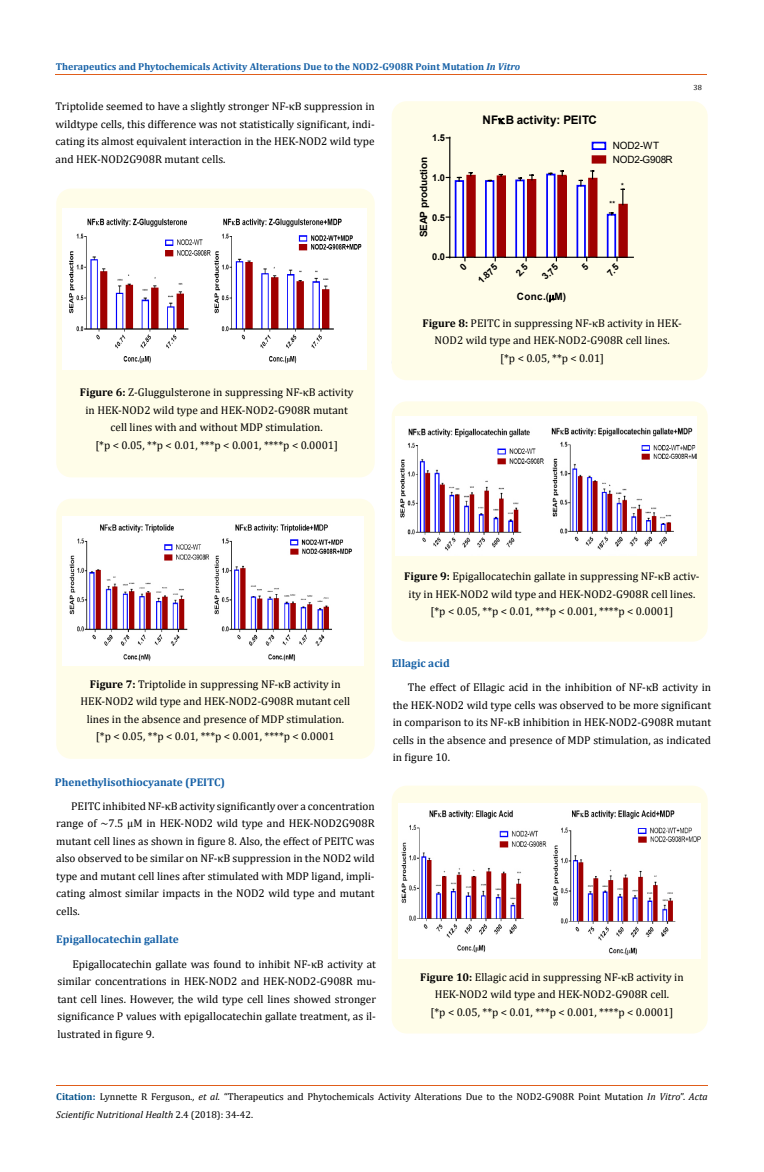
<style>
.page{position:relative;width:764px;height:1172px;background:#fff}
.page>*{position:absolute;margin:0;border:0;box-sizing:border-box;transform-origin:0 0}
.t1{font:700 11.88px "Arial";letter-spacing:-.005em;color:#000}
.t2{font:11.25px/17.5px "Cambria";color:#000;text-align:center}
.t3{font:700 11.25px "Cambria";color:#1560a6}
.t4{font:10px/17.5px "Cambria";color:#000}
.t5{font:700 10px "Cambria";color:#1560a6}
.t6{font:10px/13.6px "Arial";letter-spacing:-.015em;color:#000}
.t7{font:700 10px "Arial";color:#000}
.t8{font:700 9.88px "Arial";letter-spacing:-.025em;color:#000}
.t9{font:700 9.5px "Arial";color:#000}
.t10{font:700 9.38px "Arial";color:#000}
.t11{font:7.5px "Cambria";color:#000}
.t12{font:700 7.12px "Arial";color:#000}
.s1{font-style:italic}
.s2{font-weight:700}
.s3{font-weight:700;color:#035089}
</style>
<div class="page">
<hr style="left:56px;top:75px;width:651px;height:1px;background:#e05d1a">
<div style="left:56px;top:498px;width:319px;height:260px;background:#fffde9;border-radius:15px"></div>
<div style="left:56px;top:188px;width:319px;height:289px;background:#fffde9;border-radius:15px"></div>
<img style="left:62px;top:209px;width:304px;height:160px">
<img style="left:62px;top:516px;width:302px;height:149px">
<div style="left:392px;top:101px;width:315px;height:279px;background:#fffde9;border-radius:15px"></div>
<hr style="left:449px;top:257px;width:184px;height:1px;background:#000">
<svg style="left:485px;top:173px;width:21px;height:88px;background:#ac6a8c"></svg>
<svg style="left:546px;top:170px;width:20px;height:91px;background:#a96a91"></svg>
<hr style="left:449px;top:137px;width:1px;height:121px;background:#000">
<div style="left:592px;top:143px;width:13px;height:6px;background:#fff"></div>
<div style="left:591px;top:142px;width:15px;height:8px;border:2px solid #00f"></div>
<div style="left:592px;top:157px;width:13px;height:6px;background:#a00000"></div>
<div style="left:591px;top:155px;width:15px;height:8px;border:2px solid #a00000"></div>
<div style="left:392px;top:401px;width:315px;height:240px;background:#fffde9;border-radius:15px"></div>
<img style="left:395px;top:417px;width:301px;height:138px">
<div style="left:392px;top:785px;width:315px;height:248px;background:#fffde9;border-radius:15px"></div>
<img style="left:398px;top:803px;width:302px;height:155px">
<hr style="left:56px;top:1084px;width:651px;height:1px;background:#e05d1a">
<svg style="left:446px;top:171px;width:30px;height:91px"></svg>
<svg style="left:515px;top:174px;width:21px;height:88px"></svg>
<svg style="left:576px;top:170px;width:21px;height:92px"></svg>
<svg style="left:607px;top:188px;width:21px;height:74px"></svg>
<p class="t5" style="left:56px;top:59px;width:466px">Therapeutics and Phytochemicals Activity Alterations Due to the NOD2-G908R Point Mutation <span class="s1">In Vitro</span></p>
<p class="t2" style="left:56px;top:97px;width:321px;text-align:justify">Triptolide seemed to have a slightly stronger NF-κB suppression in wildtype cells, this difference was not statistically significant, indi&shy;cating its almost equivalent interaction in the HEK-NOD2 wild type and HEK-NOD2G908R mutant cells.</p>
<p class="t9" style="left:432px;top:131px;width:14px">1.5</p>
<p class="t8" style="left:417px;top:237px;width:82px;rotate:-90deg">SEAP production</p>
<p class="t9" style="left:432px;top:171px;width:14px">1.0</p>
<p class="t9" style="left:432px;top:210px;width:14px">0.5</p>
<p class="t9" style="left:432px;top:250px;width:14px">0.0</p>
<p class="t1" style="left:482px;top:111px;width:116px">NF B activity: PEITC</p>
<p class="t10" style="left:475px;top:277px;width:25px;rotate:-45deg">1.875</p>
<p class="t10" style="left:539px;top:274px;width:20px;rotate:-45deg">3.75</p>
<p class="t7" style="left:517px;top:289px;width:51px">Conc.( M)</p>
<p class="t6" style="left:613px;top:139px;width:61px">NOD2-WT<br>NOD2-G908R</p>
<p class="t12" style="left:609px;top:198px;width:7px">**</p>
<p class="t12" style="left:621px;top:180px;width:4px">*</p>
<p class="t2" style="left:80px;top:383px;width:275px"><span class="s2">Figure 6:</span> Z-Gluggulsterone in suppressing NF-κB activity in HEK-NOD2 wild type and HEK-NOD2-G908R mutant cell lines with and without MDP stimulation.<br>[*p &lt; 0.05, **p &lt; 0.01, ***p &lt; 0.001, ****p &lt; 0.0001]</p>
<p class="t2" style="left:422px;top:314px;width:261px"><span class="s2">Figure 8:</span> PEITC in suppressing NF-κB activity in HEK-<br>NOD2 wild type and HEK-NOD2-G908R cell lines.<br>[*p &lt; 0.05, **p &lt; 0.01]</p>
<p class="t11" style="left:693px;top:83px;width:10px">38</p>
<p class="t2" style="left:404px;top:567px;width:297px"><span class="s2">Figure 9:</span> Epigallocatechin gallate in suppressing NF-κB activ&shy;ity in HEK-NOD2 wild type and HEK-NOD2-G908R cell lines. [*p &lt; 0.05, **p &lt; 0.01, ***p &lt; 0.001, ****p &lt; 0.0001]</p>
<p class="t2" style="left:80px;top:675px;width:271px"><span class="s2">Figure 7:</span> Triptolide in suppressing NF-κB activity in HEK-NOD2 wild type and HEK-NOD2-G908R mutant cell lines in the absence and presence of MDP stimulation. [*p &lt; 0.05, **p &lt; 0.01, ***p &lt; 0.001, ****p &lt; 0.0001</p>
<p class="t3" style="left:55px;top:773px;width:172px">Phenethylisothiocyanate (PEITC)</p>
<p class="t2" style="left:56px;top:797px;width:320px;text-align:justify;text-indent:15px">PEITC inhibited NF-κB activity significantly over a concentration range of ~7.5 µM in HEK-NOD2 wild type and HEK-NOD2G908R mutant cell lines as shown in figure 8. Also, the effect of PEITC was also observed to be similar on NF-κB suppression in the NOD2 wild type and mutant cell lines after stimulated with MDP ligand, impli&shy;cating almost similar impacts in the NOD2 wild type and mutant cells.</p>
<p class="t3" style="left:56px;top:931px;width:124px">Epigallocatechin gallate</p>
<p class="t2" style="left:58px;top:954px;width:320px;text-align:justify;text-indent:15px">Epigallocatechin gallate was found to inhibit NF-κB activity at similar concentrations in HEK-NOD2 and HEK-NOD2-G908R mu&shy;tant cell lines. However, the wild type cell lines showed stronger significance P values with epigallocatechin gallate treatment, as il&shy;lustrated in figure 9.</p>
<p class="t3" style="left:392px;top:654px;width:60px">Ellagic acid</p>
<p class="t2" style="left:393px;top:678px;width:320px;text-align:justify;text-indent:15px">The effect of Ellagic acid in the inhibition of NF-κB activity in the HEK-NOD2 wild type cells was observed to be more significant in comparison to its NF-κB inhibition in HEK-NOD2-G908R mutant cells in the absence and presence of MDP stimulation, as indicated in figure 10.</p>
<p class="t2" style="left:420px;top:968px;width:265px"><span class="s2">Figure 10:</span> Ellagic acid in suppressing NF-κB activity in<br>HEK-NOD2 wild type and HEK-NOD2-G908R cell.<br>[*p &lt; 0.05, **p &lt; 0.01, ***p &lt; 0.001, ****p &lt; 0.0001]</p>
<p class="t4" style="left:56px;top:1087px;width:653px"><span class="s3">Citation:</span> Lynnette R Ferguson<span class="s1">., et al.</span> “Therapeutics and Phytochemicals Activity Alterations Due to the NOD2-G908R Point Mutation <span class="s1">In Vitro</span>”. <span class="s1">Acta<br>Scientific Nutritional Health</span> 2.4 (2018): 34-42.</p>
</div>
